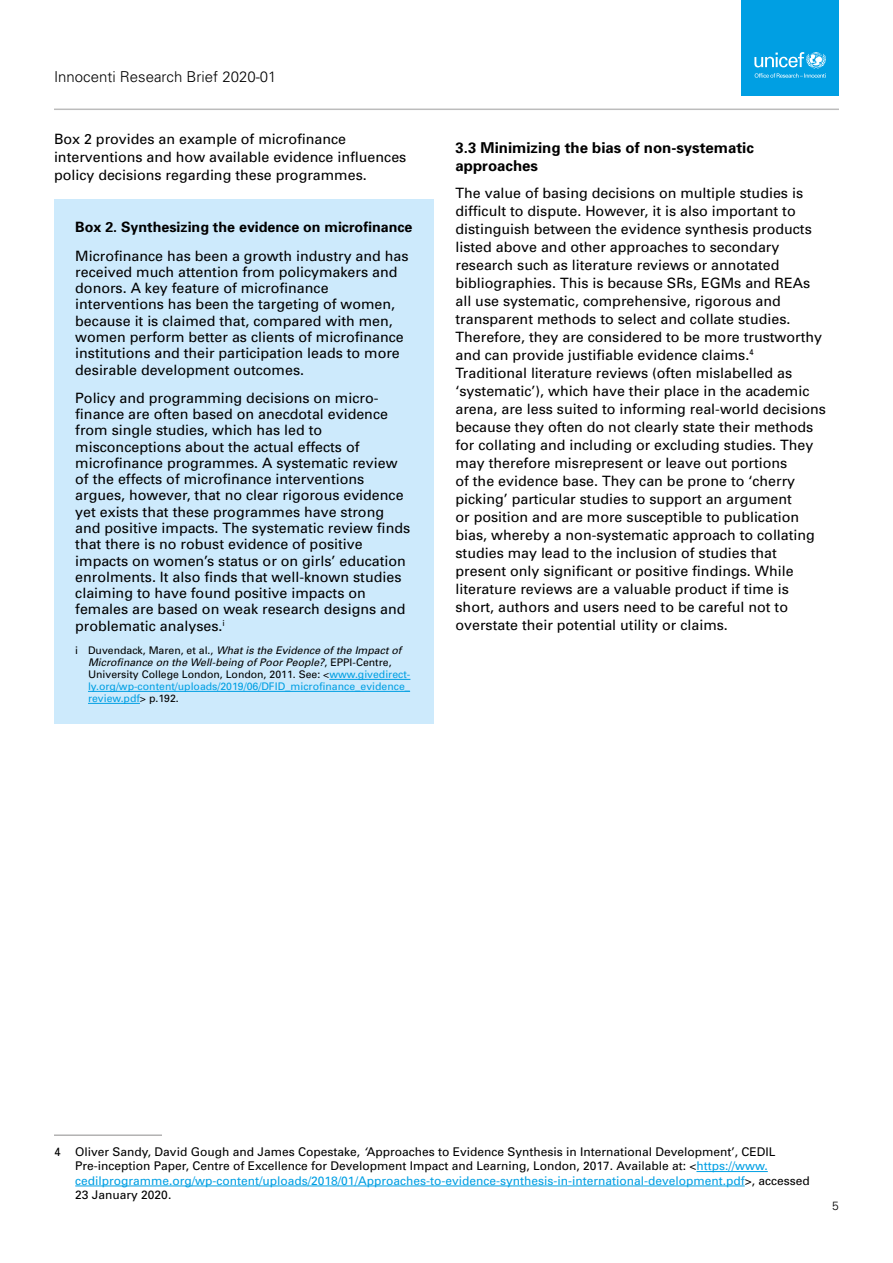
<style>
.page{position:relative;width:893px;height:1263px;background:#fff}
.page>*{position:absolute;margin:0;border:0;box-sizing:border-box;transform-origin:0 0}
.t1{font:700 15px/18px "Univers";color:#000}
.t2{font:300 15px "Univers";color:#000}
.t3{font:14.25px/18px "Univers";color:#000}
.t4{font:700 14.25px "Univers";color:#000}
.t5{font:12px/14.4px "Univers";color:#000}
.t6{font:300 12px "Univers";color:#000}
.t7{font:10.5px/12px "Univers";color:#009fe3}
.s1{color:#000}
.s2{font-style:italic;color:#000}
.s3{font-style:italic}
.s4{color:#009fe3}
</style>
<div class="page">
<hr style="left:54px;top:109px;width:785px;height:1px;background:#bcbcbc">
<div style="left:741px;top:0;width:98px;height:96px;background:#009fe3"></div>
<svg style="left:754px;top:52px;width:72px;height:26px"></svg>
<div style="left:54px;top:200px;width:380px;height:524px;background:#cdeafc"></div>
<hr style="left:329px;top:679px;width:81px;height:1px;background:#009fe3">
<hr style="left:88px;top:691px;width:322px;height:1px;background:#009fe3">
<hr style="left:88px;top:703px;width:52px;height:1px;background:#009fe3">
<hr style="left:54px;top:1134px;width:108px;height:2px;background:#b3b2b2">
<hr style="left:696px;top:1171px;width:72px;height:1px;background:#009fe3">
<hr style="left:75px;top:1185px;width:670px;height:1px;background:#009fe3">
<p class="t2" style="left:54px;top:68px;width:224px">Innocenti Research Brief 2020-01</p>
<p class="t3" style="left:54px;top:130px;width:354px">Box 2 provides an example of microfinance interventions and how available evidence influences policy decisions regarding these programmes.</p>
<p class="t4" style="left:75px;top:218px;width:339px">Box 2. Synthesizing the evidence on microfinance</p>
<p class="t3" style="left:75px;top:247px;width:335px;line-height:16.2px">Microfinance has been a growth industry and has received much attention from policymakers and donors. A key feature of microfinance interventions has been the targeting of women, because it is claimed that, compared with men, women perform better as clients of microfinance institutions and their participation leads to more desirable development outcomes.</p>
<p class="t3" style="left:75px;top:389px;width:336px;line-height:16.2px">Policy and programming decisions on micro&shy;finance are often based on anecdotal evidence from single studies, which has led to misconceptions about the actual effects of microfinance programmes. A systematic review of the effects of microfinance interventions argues, however, that no clear rigorous evidence yet exists that these programmes have strong and positive impacts. The systematic review finds that there is no robust evidence of positive impacts on women’s status or on girls’ education enrolments. It also finds that well-known studies claiming to have found positive impacts on females are based on weak research designs and problematic analyses.<sup>i</sup></p>
<p class="t7" style="left:88px;top:644px;width:324px;text-indent:-13px"><span class="s1">i Duvendack, Maren, et al.,</span> <span class="s2">What is the Evidence of the Impact of Microfinance on the Well-being of Poor People?</span><span class="s1">, EPPI-Centre, University College London, London, 2011. See: &lt;</span>www.givedirect&shy;ly.org/wp-content/uploads/2019/06/DFID_microfinance_evidence_ review.pdf<span class="s1">&gt; p.192.</span></p>
<p class="t1" style="left:455px;top:138px;width:300px">3.3 Minimizing the bias of non-systematic approaches</p>
<p class="t3" style="left:455px;top:184px;width:372px">The value of basing decisions on multiple studies is difficult to dispute. However, it is also important to distinguish between the evidence synthesis products listed above and other approaches to secondary research such as literature reviews or annotated bibliographies. This is because SRs, EGMs and REAs all use systematic, comprehensive, rigorous and transparent methods to select and collate studies.<br>Therefore, they are considered to be more trustworthy and can provide justifiable evidence claims.<sup>4<br></sup>Traditional literature reviews (often mislabelled as ‘systematic’), which have their place in the academic arena, are less suited to informing real-world decisions because they often do not clearly state their methods for collating and including or excluding studies. They may therefore misrepresent or leave out portions<br>of the evidence base. They can be prone to ‘cherry picking’ particular studies to support an argument<br>or position and are more susceptible to publication bias, whereby a non-systematic approach to collating studies may lead to the inclusion of studies that present only significant or positive findings. While literature reviews are a valuable product if time is short, authors and users need to be careful not to overstate their potential utility or claims.</p>
<p class="t5" style="left:75px;top:1144px;width:736px;text-indent:-21px">4 Oliver Sandy, David Gough and James Copestake, <span class="s3">‘</span>Approaches to Evidence Synthesis in International Development’, CEDIL Pre-inception Paper, Centre of Excellence for Development Impact and Learning, London, 2017. Available at: &lt;<span class="s4">https://www. cedilprogramme.org/wp-content/uploads/2018/01/Approaches-to-evidence-synthesis-in-international-development.pdf</span>&gt;, accessed 23 January 2020.</p>
<p class="t6" style="left:832px;top:1198px;width:8px">5</p>
</div>
